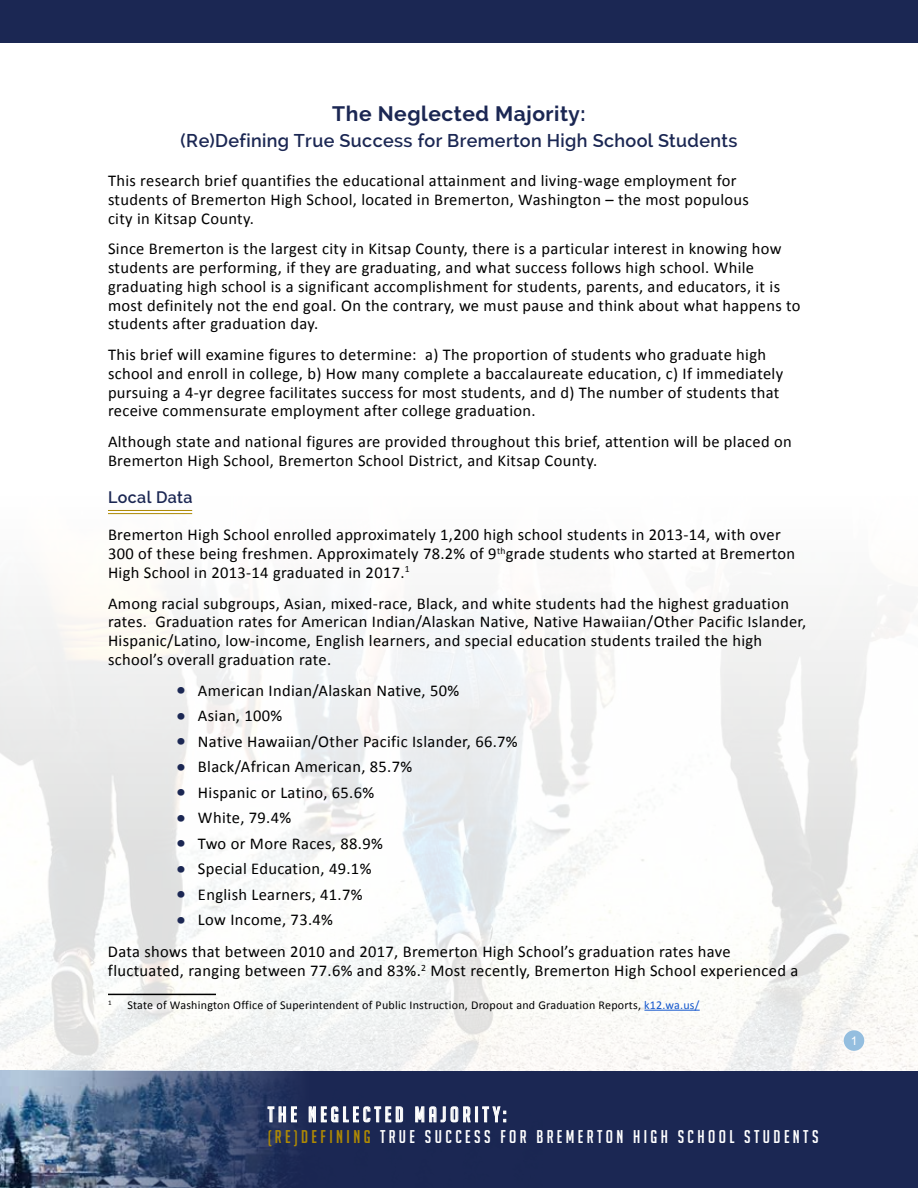
<style>
.page{position:relative;width:918px;height:1188px;background:#fff}
.page>*{position:absolute;margin:0;border:0;box-sizing:border-box;transform-origin:0 0}
.t1{font:21px "Big Noodle Titling";letter-spacing:.19em;color:#fff}
.t2{font:700 21px "Raleway";letter-spacing:.025em;color:#1b2753}
.t3{font:600 18.6px "Raleway";letter-spacing:.02em;color:#1b2753}
.t4{font:18px "Big Noodle Titling";letter-spacing:.19em;color:#fff}
.t5{font:600 16.65px "Raleway";letter-spacing:.03em;color:#1b2753;scale:.96 1}
.t6{font:16.5px/18.8px "Calibri";letter-spacing:.02em;color:#000}
.t7{font:12px "Calibri";letter-spacing:.02em;color:#000}
.t8{font:12px "Arial";color:#fff}
.t9{font:7.05px "Calibri";color:#000}
.s1{font-size:21.3px;color:#1b2753}
.s2{color:#15c}
.s3{color:#ae8904}
</style>
<div class="page">
<img style="left:0;top:510px;width:918px;height:561px">
<div style="left:844px;top:1030px;width:20px;height:21px;background:#94bedf;border-radius:50%"></div>
<div style="left:0;top:1071px;width:918px;height:117px;background:#1b2753"></div>
<div style="left:0;top:0;width:918px;height:43px;background:#1b2753"></div>
<img style="left:0;top:1071px;width:507px;height:117px">
<svg style="left:268px;top:1106px;width:29px;height:16px"></svg>
<svg style="left:309px;top:1106px;width:94px;height:16px"></svg>
<svg style="left:415px;top:1106px;width:56px;height:16px"></svg>
<div style="left:475px;top:1107px;width:3px;height:15px;border:1px solid #fff"></div>
<svg style="left:482px;top:1106px;width:24px;height:16px"></svg>
<hr style="left:108px;top:510px;width:84px;height:1px;background:#ae8904">
<hr style="left:108px;top:513px;width:84px;height:1px;background:#ae8904">
<hr style="left:108px;top:994px;width:108px;height:1px;background:#000">
<hr style="left:644px;top:1010px;width:56px;height:1px;background:#15c">
<p class="t2" style="left:332px;top:102px;width:255px">The Neglected Majority:</p>
<p class="t3" style="left:181px;top:130px;width:558px">(Re)Defining True Success for Bremerton High School Students</p>
<p class="t6" style="left:108px;top:171px;width:643px">This research brief quantifies the educational attainment and living-wage employment for students of Bremerton High School, located in Bremerton, Washington – the most populous city in Kitsap County.</p>
<p class="t6" style="left:108px;top:239px;width:694px">Since Bremerton is the largest city in Kitsap County, there is a particular interest in knowing how students are performing, if they are graduating, and what success follows high school. While graduating high school is a significant accomplishment for students, parents, and educators, it is most definitely not the end goal. On the contrary, we must pause and think about what happens to students after graduation day.</p>
<p class="t6" style="left:108px;top:345px;width:677px">This brief will examine figures to determine: a) The proportion of students who graduate high school and enroll in college, b) How many complete a baccalaureate education, c) If immediately pursuing a 4-yr degree facilitates success for most students, and d) The number of students that receive commensurate employment after college graduation.</p>
<p class="t6" style="left:108px;top:432px;width:685px">Although state and national figures are provided throughout this brief, attention will be placed on<br>Bremerton High School, Bremerton School District, and Kitsap County.</p>
<p class="t5" style="left:108px;top:488px;width:90px">Local Data</p>
<p class="t6" style="left:108px;top:525px;width:689px">Bremerton High School enrolled approximately 1,200 high school students in 2013-14, with over<br>300 of these being freshmen. Approximately 78.2% of 9<sup>th</sup>grade students who started at Bremerton<br>High School in 2013-14 graduated in 2017.<sup>1</sup></p>
<p class="t6" style="left:108px;top:593px;width:700px">Among racial subgroups, Asian, mixed-race, Black, and white students had the highest graduation rates. Graduation rates for American Indian/Alaskan Native, Native Hawaiian/Other Pacific Islander, Hispanic/Latino, low-income, English learners, and special education students trailed the high school’s overall graduation rate.</p>
<p class="t6" style="left:176px;top:680px;width:285px"><span class="s1">•</span> American Indian/Alaskan Native, 50%</p>
<p class="t6" style="left:176px;top:705px;width:108px"><span class="s1">•</span> Asian, 100%</p>
<p class="t6" style="left:176px;top:731px;width:344px"><span class="s1">•</span> Native Hawaiian/Other Pacific Islander, 66.7%</p>
<p class="t6" style="left:176px;top:756px;width:238px"><span class="s1">•</span> Black/African American, 85.7%</p>
<p class="t6" style="left:176px;top:782px;width:200px"><span class="s1">•</span> Hispanic or Latino, 65.6%</p>
<p class="t6" style="left:176px;top:807px;width:117px"><span class="s1">•</span> White, 79.4%</p>
<p class="t6" style="left:176px;top:833px;width:209px"><span class="s1">•</span> Two or More Races, 88.9%</p>
<p class="t6" style="left:176px;top:858px;width:197px"><span class="s1">•</span> Special Education, 49.1%</p>
<p class="t6" style="left:176px;top:884px;width:189px"><span class="s1">•</span> English Learners, 41.7%</p>
<p class="t6" style="left:108px;top:903px;width:624px;line-height:32.2px;text-indent:68px"><span class="s1">•</span> Low Income, 73.4%<br>Data shows that between 2010 and 2017, Bremerton High School’s graduation rates have</p>
<p class="t6" style="left:108px;top:960px;width:692px">fluctuated, ranging between 77.6% and 83%.<sup>2</sup> Most recently, Bremerton High School experienced a</p>
<p class="t9" style="left:108px;top:998px;width:5px">1</p>
<p class="t7" style="left:127px;top:997px;width:574px">State of Washington Office of Superintendent of Public Instruction, Dropout and Graduation Reports, <span class="s2">k12.wa.us/</span></p>
<p class="t1" style="left:268px;top:1103px;width:240px">THE NEGLECTED MAJORITY:</p>
<p class="t4" style="left:268px;top:1127px;width:552px"><span class="s3">(RE)DEFINING</span> TRUE SUCCESS FOR BREMERTON HIGH SCHOOL STUDENTS</p>
<p class="t8" style="left:851px;top:1033px;width:8px">1</p>
</div>
